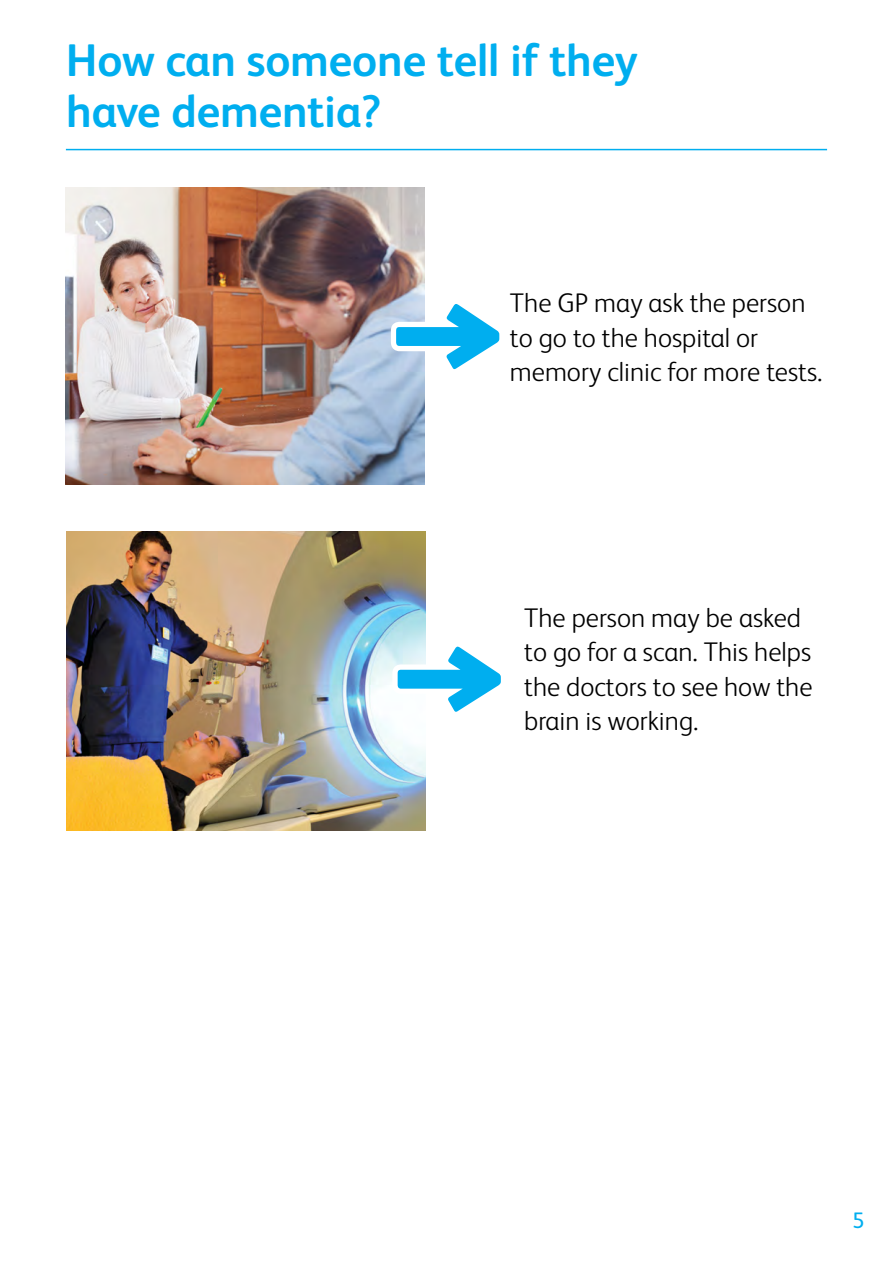
<style>
.page{position:relative;width:893px;height:1263px;background:#fff}
.page>*{position:absolute;margin:0;border:0;box-sizing:border-box;transform-origin:0 0}
.t1{font:700 45.75px/51px "FS Albert";letter-spacing:-.005em;color:#00aeef}
.t2{font:300 27px/34.5px "FS Albert";color:#000}
.t3{font:22.5px "FS Albert";color:#00aeef}
</style>
<div class="page">
<hr style="left:66px;top:149px;width:761px;height:1px;background:#00aeef">
<img style="left:66px;top:532px;width:359px;height:299px">
<svg style="left:392px;top:647px;width:109px;height:65px"></svg>
<img style="left:66px;top:187px;width:359px;height:297px">
<svg style="left:391px;top:304px;width:108px;height:65px"></svg>
<p class="t1" style="left:66px;top:33px;width:573px">How can someone tell if they have dementia?</p>
<p class="t2" style="left:510px;top:285px;width:314px">The GP may ask the person to go to the hospital or memory clinic for more tests.</p>
<p class="t2" style="left:524px;top:599px;width:290px">The person may be asked to go for a scan. This helps the doctors to see how the brain is working.</p>
<p class="t3" style="left:852px;top:1205px;width:14px">5</p>
</div>
